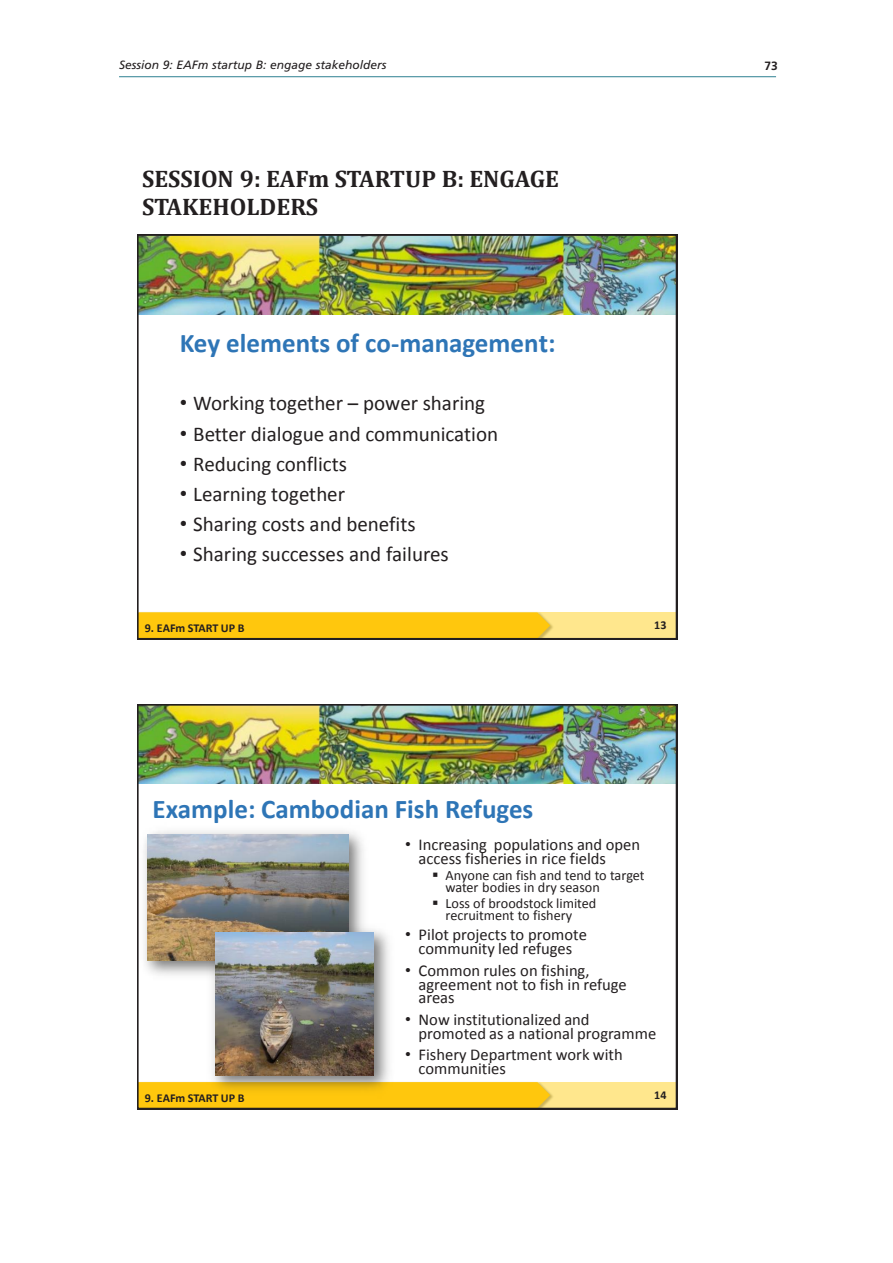
<style>
.page{position:relative;width:893px;height:1263px;background:#fff}
.page>*{position:absolute;margin:0;border:0;box-sizing:border-box;transform-origin:0 0}
.t1{font:700 27px "Calibri";color:#2e75b6}
.t2{font:700 24px/28.8px "Cambria";color:#231f20}
.t3{font:21px "Calibri";color:#231f20}
.t4{font:16.5px/13.8px "Calibri";color:#231f20}
.t5{font:14.25px/12px "Calibri";color:#231f20}
.RunningHead{font:italic 12px "Frutiger LT Std";color:#231f20}
.t6{font:700 12px "Calibri";color:#231f20}
.t7{font:700 12px "Frutiger LT Std";color:#231f20}
.s1{font-family:"Arial"}
</style>
<div class="page">
<hr style="left:119px;top:76px;width:657px;height:1px;background:#2e8191">
<img style="left:137px;top:234px;width:540px;height:405px">
<img style="left:137px;top:704px;width:540px;height:405px">
<p class="RunningHead" style="left:119px;top:58px;width:269px">Session 9: EAFm startup B: engage stakeholders</p>
<p class="t2" style="left:142px;top:163px;width:418px">SESSION 9: EAFm STARTUP B: ENGAGE<br>STAKEHOLDERS</p>
<p class="t1" style="left:180px;top:326px;width:377px">Key elements of co-management:</p>
<p class="t3" style="left:180px;top:390px;width:307px"><span class="s1">•</span> Working together – power sharing</p>
<p class="t3" style="left:180px;top:420px;width:320px"><span class="s1">•</span> Better dialogue and communication</p>
<p class="t3" style="left:180px;top:451px;width:169px"><span class="s1">•</span> Reducing conflicts</p>
<p class="t3" style="left:180px;top:481px;width:167px"><span class="s1">•</span> Learning together</p>
<p class="t3" style="left:180px;top:511px;width:238px"><span class="s1">•</span> Sharing costs and benefits</p>
<p class="t3" style="left:180px;top:541px;width:271px"><span class="s1">•</span> Sharing successes and failures</p>
<p class="t6" style="left:145px;top:620px;width:101px">9. EAFm START UP B</p>
<p class="t6" style="left:654px;top:618px;width:14px">13</p>
<p class="t1" style="left:153px;top:792px;width:382px">Example: Cambodian Fish Refuges</p>
<p class="t4" style="left:419px;top:837px;width:223px;text-indent:-13px"><span class="s1">•</span> Increasing populations and open access fisheries in rice fields</p>
<p class="t5" style="left:446px;top:869px;width:201px;text-indent:-14px">▪ Anyone can fish and tend to target water bodies in dry season</p>
<p class="t5" style="left:446px;top:897px;width:152px;text-indent:-13px">▪ Loss of broodstock limited recruitment to fishery</p>
<p class="t4" style="left:405px;top:928px;width:183px;text-align:center"><span class="s1">•</span> Pilot projects to promote community led refuges</p>
<p class="t4" style="left:419px;top:963px;width:210px;text-indent:-13px"><span class="s1">•</span> Common rules on fishing, agreement not to fish in refuge areas</p>
<p class="t4" style="left:419px;top:1012px;width:239px;text-indent:-13px"><span class="s1">•</span> Now institutionalized and promoted as a national programme</p>
<p class="t4" style="left:419px;top:1047px;width:206px;text-indent:-13px"><span class="s1">•</span> Fishery Department work with communities</p>
<p class="t6" style="left:654px;top:1087px;width:14px">14</p>
<p class="t6" style="left:145px;top:1090px;width:101px">9. EAFm START UP B</p>
<p class="t7" style="left:764px;top:59px;width:15px">73</p>
</div>
